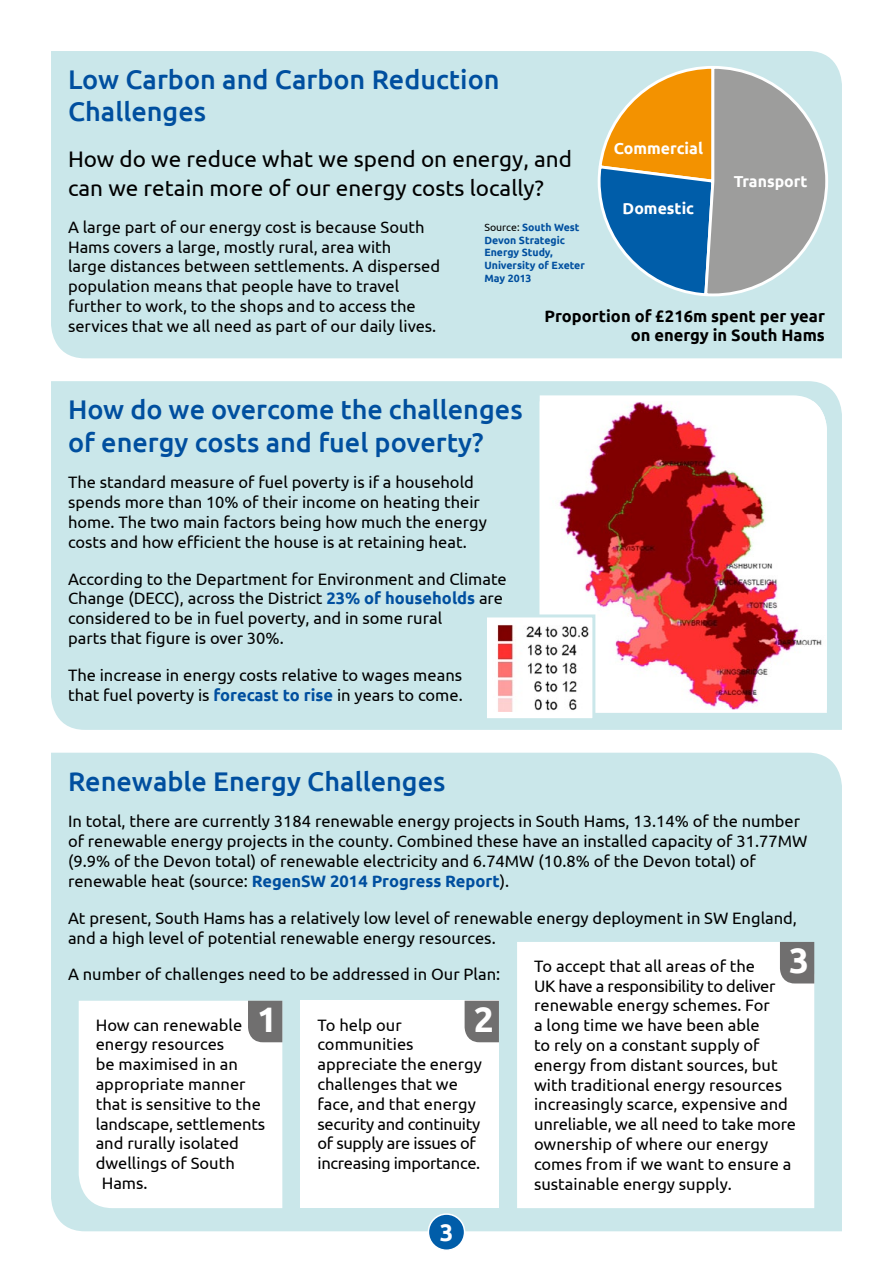
<style>
.page{position:relative;width:893px;height:1263px;background:#fff}
.page>*{position:absolute;margin:0;border:0;box-sizing:border-box;transform-origin:0 0}
.t1{font:700 35.4px "Ubuntu";color:#fff}
.t2{font:500 27px/32.4px "Ubuntu";color:#004f9f}
.t3{font:700 24px "Ubuntu";color:#fff}
.t4{font:22.5px/28.8px "Ubuntu";color:#000}
.t5{font:16.5px/19.8px "Ubuntu";color:#000}
.t6{font:700 16.5px/19.8px "Ubuntu";color:#000;text-align:right}
.t7{font:700 15.9px "Ubuntu";color:#fff}
.t8{font:700 10.5px/12.6px "Ubuntu";color:#004f9f}
.s1{font-weight:400;color:#000}
.s2{font-weight:700;color:#004f9f}
</style>
<div class="page">
<div style="left:51px;top:51px;width:791px;height:307px;background:#cae7ea"></div>
<div style="left:51px;top:381px;width:791px;height:349px;background:#cae7ea"></div>
<div style="left:51px;top:753px;width:791px;height:478px;background:#cae7ea"></div>
<svg style="left:596px;top:64px;width:234px;height:234px"></svg>
<svg style="left:540px;top:395px;width:287px;height:318px"></svg>
<img style="left:540px;top:401px;width:287px;height:309px">
<div style="left:300px;top:1001px;width:199px;height:207px;background:#fff"></div>
<svg style="left:517px;top:942px;width:297px;height:266px"></svg>
<div style="left:428px;top:1214px;width:37px;height:36px;background:#005da9;border-radius:50%"></div>
<div style="left:428px;top:1213px;width:37px;height:38px;border:2px solid #fff;border-radius:50%"></div>
<svg style="left:79px;top:1001px;width:203px;height:207px"></svg>
<svg style="left:465px;top:1001px;width:34px;height:41px"></svg>
<svg style="left:780px;top:942px;width:34px;height:41px"></svg>
<div style="left:485px;top:616px;width:109px;height:104px;background:#fff"></div>
<img style="left:497px;top:624px;width:92px;height:87px">
<div style="left:484px;top:614px;width:111px;height:107px;border:3px solid #cae7ea"></div>
<h2 class="t2" style="left:68px;top:62px;width:433px">Low Carbon and Carbon Reduction<br>Challenges</h2>
<h3 class="t4" style="left:68px;top:144px;width:505px">How do we reduce what we spend on energy, and can we retain more of our energy costs locally?</h3>
<p class="t5" style="left:68px;top:217px;width:374px">A large part of our energy cost is because South Hams covers a large, mostly rural, area with<br>large distances between settlements. A dispersed population means that people have to travel further to work, to the shops and to access the services that we all need as part of our daily lives.</p>
<p class="t7" style="left:614px;top:139px;width:91px">Commercial</p>
<p class="t7" style="left:734px;top:172px;width:75px">Transport</p>
<p class="t7" style="left:623px;top:198px;width:73px">Domestic</p>
<p class="t8" style="left:484px;top:221px;width:102px"><span class="s1">Source:</span> South West<br>Devon Strategic<br>Energy Study,<br>University of Exeter<br>May 2013</p>
<p class="t6" style="left:544px;top:305px;width:282px">Proportion of £216m spent per year on energy in South Hams</p>
<h2 class="t2" style="left:68px;top:392px;width:456px">How do we overcome the challenges of energy costs and fuel poverty?</h2>
<p class="t5" style="left:68px;top:472px;width:420px">The standard measure of fuel poverty is if a household spends more than 10% of their income on heating their home. The two main factors being how much the energy costs and how efficient the house is at retaining heat.</p>
<p class="t5" style="left:68px;top:568px;width:440px">According to the Department for Environment and Climate Change (DECC), across the District <span class="s2">23% of households</span> are considered to be in fuel poverty, and in some rural<br>parts that figure is over 30%.</p>
<p class="t5" style="left:68px;top:664px;width:396px">The increase in energy costs relative to wages means that fuel poverty is <span class="s2">forecast to rise</span> in years to come.</p>
<h2 class="t2" style="left:68px;top:764px;width:379px">Renewable Energy Challenges</h2>
<p class="t5" style="left:68px;top:811px;width:741px">In total, there are currently 3184 renewable energy projects in South Hams, 13.14% of the number of renewable energy projects in the county. Combined these have an installed capacity of 31.77MW (9.9% of the Devon total) of renewable electricity and 6.74MW (10.8% of the Devon total) of renewable heat (source: <span class="s2">RegenSW 2014 Progress Report</span>).</p>
<p class="t5" style="left:68px;top:907px;width:730px">At present, South Hams has a relatively low level of renewable energy deployment in SW England, and a high level of potential renewable energy resources.</p>
<p class="t5" style="left:68px;top:964px;width:434px">A number of challenges need to be addressed in Our Plan:</p>
<h1 class="t1" style="left:789px;top:939px;width:22px">3</h1>
<p class="t5" style="left:534px;top:955px;width:264px">To accept that all areas of the<br>UK have a responsibility to deliver renewable energy schemes. For<br>a long time we have been able<br>to rely on a constant supply of energy from distant sources, but with traditional energy resources increasingly scarce, expensive and unreliable, we all need to take more ownership of where our energy comes from if we want to ensure a sustainable energy supply.</p>
<h1 class="t1" style="left:257px;top:998px;width:22px">1</h1>
<h1 class="t1" style="left:474px;top:998px;width:22px">2</h1>
<p class="t5" style="left:96px;top:1014px;width:148px">How can renewable</p>
<p class="t5" style="left:96px;top:1034px;width:130px">energy resources</p>
<p class="t5" style="left:96px;top:1054px;width:144px">be maximised in an</p>
<p class="t5" style="left:96px;top:1074px;width:151px">appropriate manner</p>
<p class="t5" style="left:96px;top:1093px;width:167px">that is sensitive to the</p>
<p class="t5" style="left:96px;top:1113px;width:171px">landscape, settlements</p>
<p class="t5" style="left:96px;top:1133px;width:145px">and rurally isolated</p>
<p class="t5" style="left:96px;top:1153px;width:141px">dwellings of South</p>
<p class="t5" style="left:102px;top:1173px;width:47px">Hams.</p>
<p class="t5" style="left:317px;top:1014px;width:166px">To help our communities appreciate the energy challenges that we face, and that energy security and continuity of supply are issues of increasing importance.</p>
<h3 class="t3" style="left:440px;top:1217px;width:15px">3</h3>
</div>
